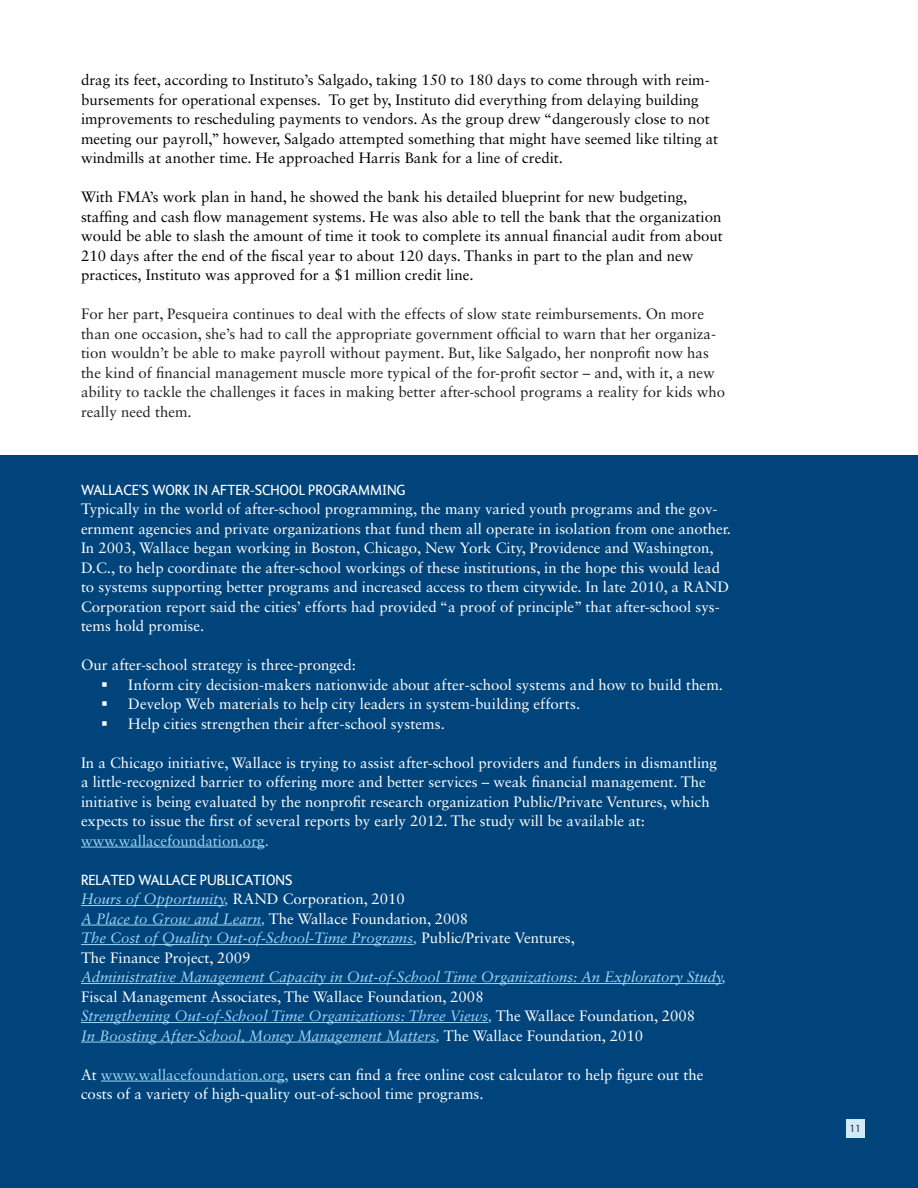
<style>
.page{position:relative;width:918px;height:1188px;background:#fff}
.page>*{position:absolute;margin:0;border:0;box-sizing:border-box;transform-origin:0 0}
.t1{font:15px/19.5px "Sabon LT Std";color:#fff}
.t2{font:15px/19.5px "Sabon LT Std";color:#000}
.t3{font:15px/19.5px "Sabon LT Std";color:#231f20}
.t4{font:italic 15px "Sabon LT Std";color:#a0d6f4}
.t5{font:15px "FS Ingrid";color:#fff}
.t6{font:15px "Sabon LT Std";color:#a0d6f4}
.t7{font:10.5px "FS Ingrid";color:#231f20}
.s1{font-style:italic;color:#a0d6f4}
.s2{color:#a0d6f4}
</style>
<div class="page">
<div style="left:1px;top:456px;width:917px;height:732px;background:#00447c"></div>
<hr style="left:81px;top:847px;width:184px;height:1px;background:#a0d6f4">
<hr style="left:81px;top:905px;width:143px;height:1px;background:#a0d6f4">
<hr style="left:81px;top:925px;width:180px;height:1px;background:#a0d6f4">
<hr style="left:81px;top:944px;width:332px;height:1px;background:#a0d6f4">
<hr style="left:81px;top:983px;width:641px;height:1px;background:#a0d6f4">
<hr style="left:81px;top:1022px;width:407px;height:1px;background:#a0d6f4">
<hr style="left:81px;top:1042px;width:355px;height:1px;background:#a0d6f4">
<hr style="left:101px;top:1081px;width:184px;height:1px;background:#a0d6f4">
<div style="left:846px;top:1119px;width:18px;height:18px;background:#d0eafa"></div>
<p class="t2" style="left:81px;top:70px;width:639px">drag its feet, according to Instituto’s Salgado, taking 150 to 180 days to come through with reim&shy;bursements for operational expenses. To get by, Instituto did everything from delaying building improvements to rescheduling payments to vendors. As the group drew “dangerously close to not meeting our payroll,” however, Salgado attempted something that might have seemed like tilting at windmills at another time. He approached Harris Bank for a line of credit.</p>
<p class="t2" style="left:81px;top:187px;width:643px">With FMA’s work plan in hand, he showed the bank his detailed blueprint for new budgeting, staffing and cash flow management systems. He was also able to tell the bank that the organization would be able to slash the amount of time it took to complete its annual financial audit from about 210 days after the end of the fiscal year to about 120 days. Thanks in part to the plan and new practices, Instituto was approved for a $1 million credit line.</p>
<p class="t3" style="left:81px;top:304px;width:646px">For her part, Pesqueira continues to deal with the effects of slow state reimbursements. On more than one occasion, she’s had to call the appropriate government official to warn that her organiza&shy;tion wouldn’t be able to make payroll without payment. But, like Salgado, her nonprofit now has the kind of financial management muscle more typical of the for-profit sector – and, with it, a new ability to tackle the challenges it faces in making better after-school programs a reality for kids who really need them.</p>
<p class="t5" style="left:81px;top:482px;width:326px">WALLACE’S WORK IN AFTER-SCHOOL PROGRAMMING</p>
<p class="t1" style="left:81px;top:499px;width:652px">Typically in the world of after-school programming, the many varied youth programs and the gov&shy;ernment agencies and private organizations that fund them all operate in isolation from one another.<br>In 2003, Wallace began working in Boston, Chicago, New York City, Providence and Washington, D.C., to help coordinate the after-school workings of these institutions, in the hope this would lead to systems supporting better programs and increased access to them citywide. In late 2010, a RAND Corporation report said the cities’ efforts had provided “a proof of principle” that after-school sys&shy;tems hold promise.</p>
<p class="t1" style="left:128px;top:655px;width:596px;text-indent:-47px">Our after-school strategy is three-pronged:<br>Inform city decision-makers nationwide about after-school systems and how to build them.<br>Develop Web materials to help city leaders in system-building efforts.<br>Help cities strengthen their after-school systems.</p>
<p class="t1" style="left:81px;top:752px;width:638px">In a Chicago initiative, Wallace is trying to assist after-school providers and funders in dismantling a little-recognized barrier to offering more and better services – weak financial management. The initiative is being evaluated by the nonprofit research organization Public/Private Ventures, which expects to issue the first of several reports by early 2012. The study will be available at:</p>
<p class="t6" style="left:81px;top:831px;width:189px">www.wallacefoundation.org.</p>
<p class="t5" style="left:81px;top:872px;width:213px">RELATED WALLACE PUBLICATIONS</p>
<p class="t1" style="left:81px;top:889px;width:495px"><span class="s1">Hours of Opportunity,</span> RAND Corporation, 2010<br><span class="s1">A Place to Grow and Learn,</span> The Wallace Foundation, 2008<br><span class="s1">The Cost of Quality Out-of-School-Time Programs,</span> Public/Private Ventures, The Finance Project, 2009</p>
<p class="t4" style="left:81px;top:968px;width:647px">Administrative Management Capacity in Out-of-School Time Organizations: An Exploratory Study,</p>
<p class="t1" style="left:81px;top:986px;width:616px">Fiscal Management Associates, The Wallace Foundation, 2008<br><span class="s1">Strengthening Out-of-School Time Organizations: Three Views,</span> The Wallace Foundation, 2008<br><span class="s1">In Boosting After-School, Money Management Matters,</span> The Wallace Foundation, 2010</p>
<p class="t1" style="left:81px;top:1064px;width:624px">At <span class="s2">www.wallacefoundation.org,</span> users can find a free online cost calculator to help figure out the costs of a variety of high-quality out-of-school time programs.</p>
<p class="t7" style="left:849px;top:1123px;width:13px">11</p>
</div>
